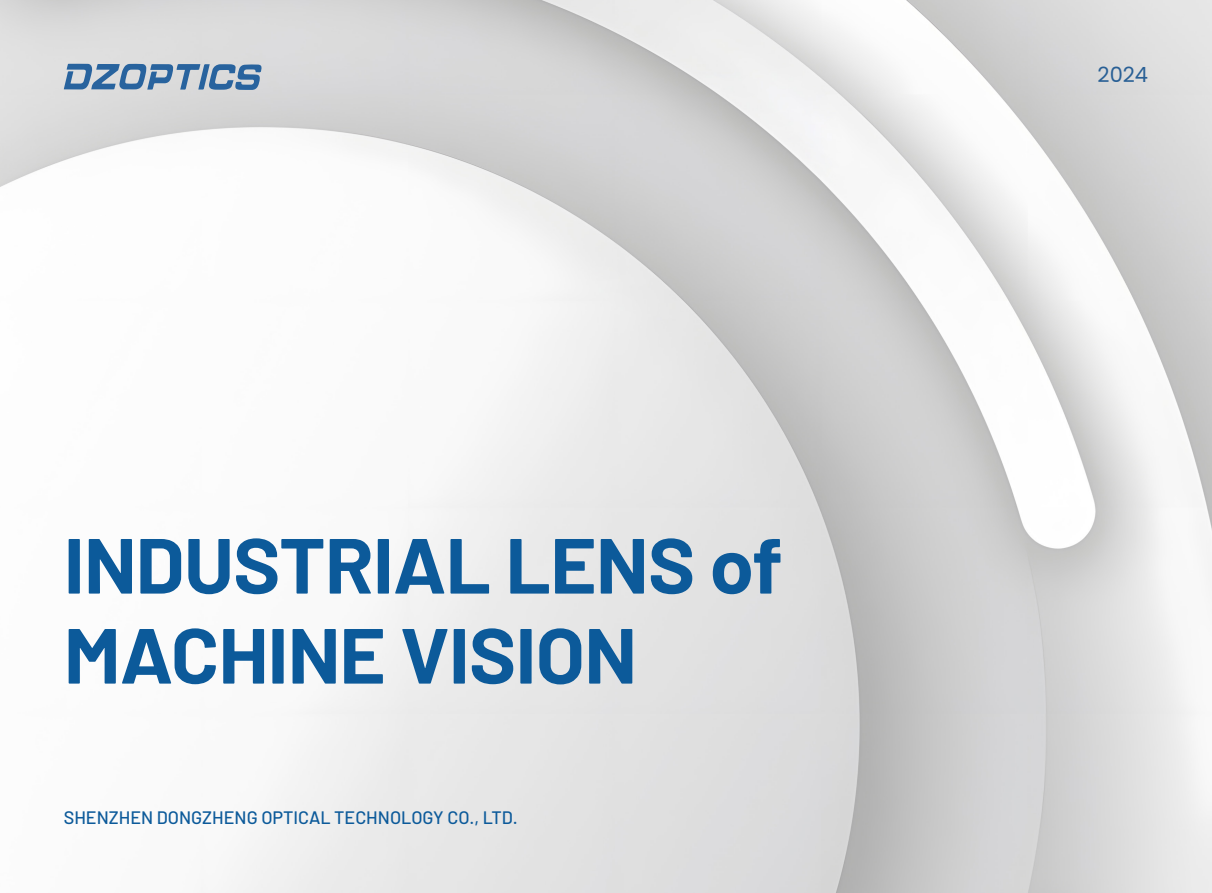
<style>
.page{position:relative;width:1212px;height:893px;background:#fff}
.page>*{position:absolute;margin:0;border:0;box-sizing:border-box;transform-origin:0 0}
.t1{font:700 78px "Barlow";letter-spacing:-.01em;color:#0c5a9a}
.t2{font:21px "Poppins";color:#285f95}
.t3{font:500 18px "Barlow";color:#0c5a9a}
</style>
<div class="page">
<img style="left:0;top:0;width:1212px;height:893px">
<svg style="left:64px;top:64px;width:198px;height:26px;background:#7e9dbb"></svg>
<p class="t1" style="left:64px;top:508px;width:720px">INDUSTRIAL LENS of</p>
<p class="t1" style="left:64px;top:598px;width:575px">MACHINE VISION</p>
<p class="t3" style="left:64px;top:804px;width:455px">SHENZHEN DONGZHENG OPTICAL TECHNOLOGY CO., LTD.</p>
<p class="t2" style="left:1097px;top:62px;width:52px">2024</p>
</div>
